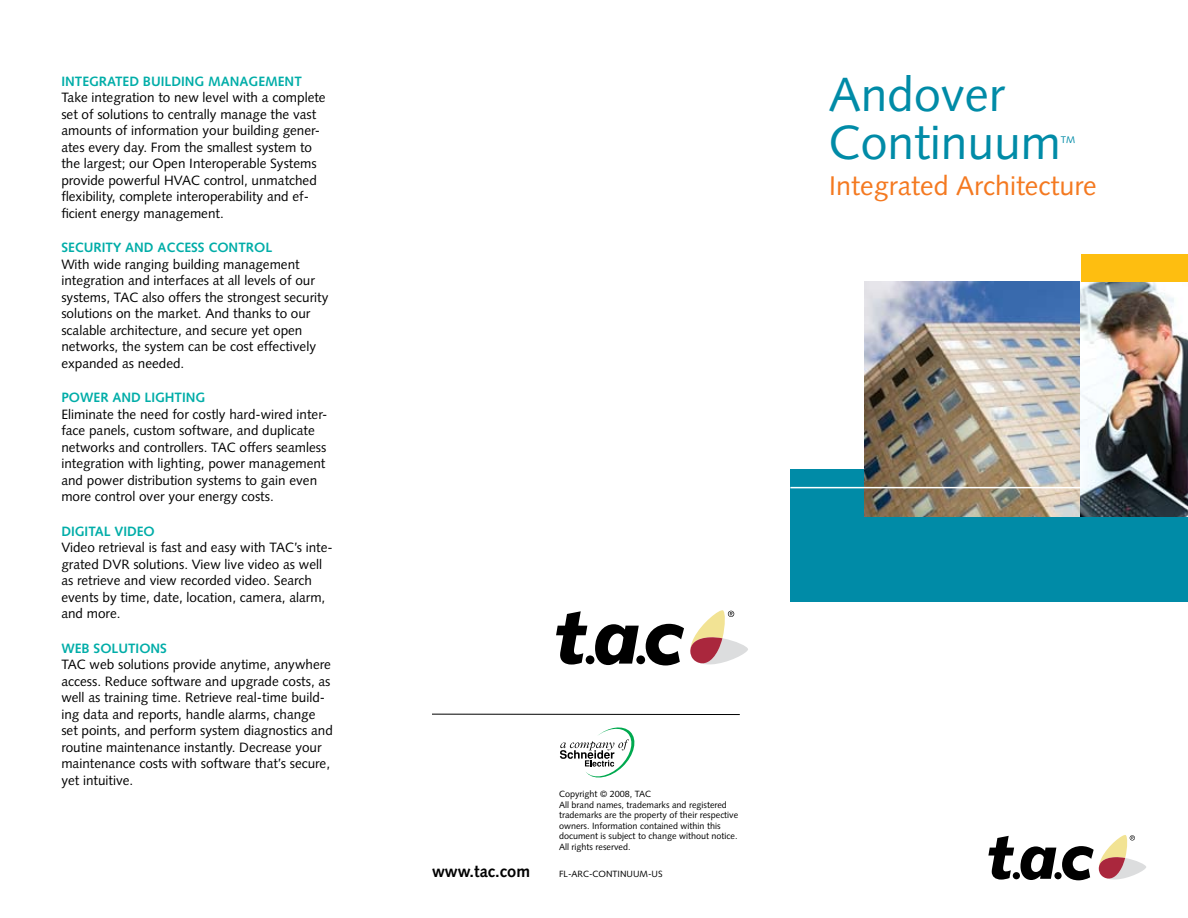
<style>
.page{position:relative;width:1188px;height:918px;background:#fff}
.page>*{position:absolute;margin:0;border:0;box-sizing:border-box;transform-origin:0 0}
.t1{font:48px/48px "Syntax";color:#008ba7}
.t2{font:27px "Syntax";color:#f47920}
.t3{font:700 16.5px "Syntax";color:#000}
.t4{font:13.5px/16.5px "Syntax";color:#000}
.t5{font:700 13.5px "Syntax";color:#00ada8}
.t6{font:9.6px "Syntax";color:#008ba7}
.t7{font:9px/10.5px "Syntax";color:#000}
</style>
<div class="page">
<div style="left:790px;top:470px;width:398px;height:132px;background:#008ba7"></div>
<img style="left:865px;top:282px;width:216px;height:235px">
<img style="left:1081px;top:282px;width:107px;height:235px">
<div style="left:1081px;top:255px;width:107px;height:27px;background:#febe10"></div>
<hr style="left:790px;top:487px;width:291px;height:1px;background:#fff">
<svg style="left:988px;top:836px;width:26px;height:44px"></svg>
<div style="left:1013px;top:872px;width:7px;height:7px;background:#000;border-radius:50%"></div>
<svg style="left:1020px;top:846px;width:36px;height:34px"></svg>
<div style="left:1054px;top:872px;width:8px;height:7px;background:#000;border-radius:50%"></div>
<svg style="left:1062px;top:835px;width:84px;height:45px"></svg>
<hr style="left:432px;top:714px;width:308px;height:1px;background:#000">
<svg style="left:559px;top:727px;width:76px;height:51px"></svg>
<svg style="left:556px;top:611px;width:31px;height:54px"></svg>
<div style="left:586px;top:655px;width:8px;height:9px;background:#000;border-radius:50%"></div>
<svg style="left:595px;top:624px;width:44px;height:41px"></svg>
<div style="left:636px;top:655px;width:9px;height:9px;background:#000;border-radius:50%"></div>
<svg style="left:646px;top:624px;width:38px;height:41px"></svg>
<svg style="left:690px;top:610px;width:58px;height:55px"></svg>
<p class="t5" style="left:61px;top:73px;width:242px">INTEGRATED BUILDING MANAGEMENT</p>
<p class="t4" style="left:61px;top:89px;width:266px">Take integration to new level with a complete set of solutions to centrally manage the vast amounts of information your building gener&shy;ates every day. From the smallest system to the largest; our Open Interoperable Systems provide powerful HVAC control, unmatched flexibility, complete interoperability and ef&shy;ficient energy management.</p>
<p class="t5" style="left:61px;top:240px;width:212px">SECURITY AND ACCESS CONTROL</p>
<p class="t4" style="left:61px;top:256px;width:269px">With wide ranging building management integration and interfaces at all levels of our systems, TAC also offers the strongest security solutions on the market. And thanks to our scalable architecture, and secure yet open networks, the system can be cost effectively expanded as needed.</p>
<p class="t5" style="left:61px;top:390px;width:145px">POWER AND LIGHTING</p>
<p class="t4" style="left:61px;top:406px;width:268px">Eliminate the need for costly hard-wired inter&shy;face panels, custom software, and duplicate networks and controllers. TAC offers seamless integration with lighting, power management and power distribution systems to gain even more control over your energy costs.</p>
<p class="t5" style="left:61px;top:523px;width:95px">DIGITAL VIDEO</p>
<p class="t4" style="left:61px;top:539px;width:273px">Video retrieval is fast and easy with TAC’s inte&shy;grated DVR solutions. View live video as well as retrieve and view recorded video. Search events by time, date, location, camera, alarm, and more.</p>
<p class="t5" style="left:61px;top:640px;width:107px">WEB SOLUTIONS</p>
<p class="t4" style="left:61px;top:656px;width:273px">TAC web solutions provide anytime, anywhere access. Reduce software and upgrade costs, as well as training time. Retrieve real-time build&shy;ing data and reports, handle alarms, change set points, and perform system diagnostics and routine maintenance instantly. Decrease your maintenance costs with software that’s secure, yet intuitive.</p>
<h1 class="t1" style="left:829px;top:71px;width:234px">Andover<br>Continuum</h1>
<p class="t6" style="left:1061px;top:134px;width:16px">TM</p>
<h2 class="t2" style="left:829px;top:170px;width:269px">Integrated Architecture</h2>
<p class="t7" style="left:559px;top:789px;width:181px">Copyright © 2008, TAC<br>All brand names, trademarks and registered trademarks are the property of their respective owners. Information contained within this document is subject to change without notice.<br>All rights reserved.</p>
<p class="t3" style="left:432px;top:862px;width:100px">www.tac.com</p>
<p class="t7" style="left:559px;top:868px;width:105px">FL-ARC-CONTINUUM-US</p>
</div>
